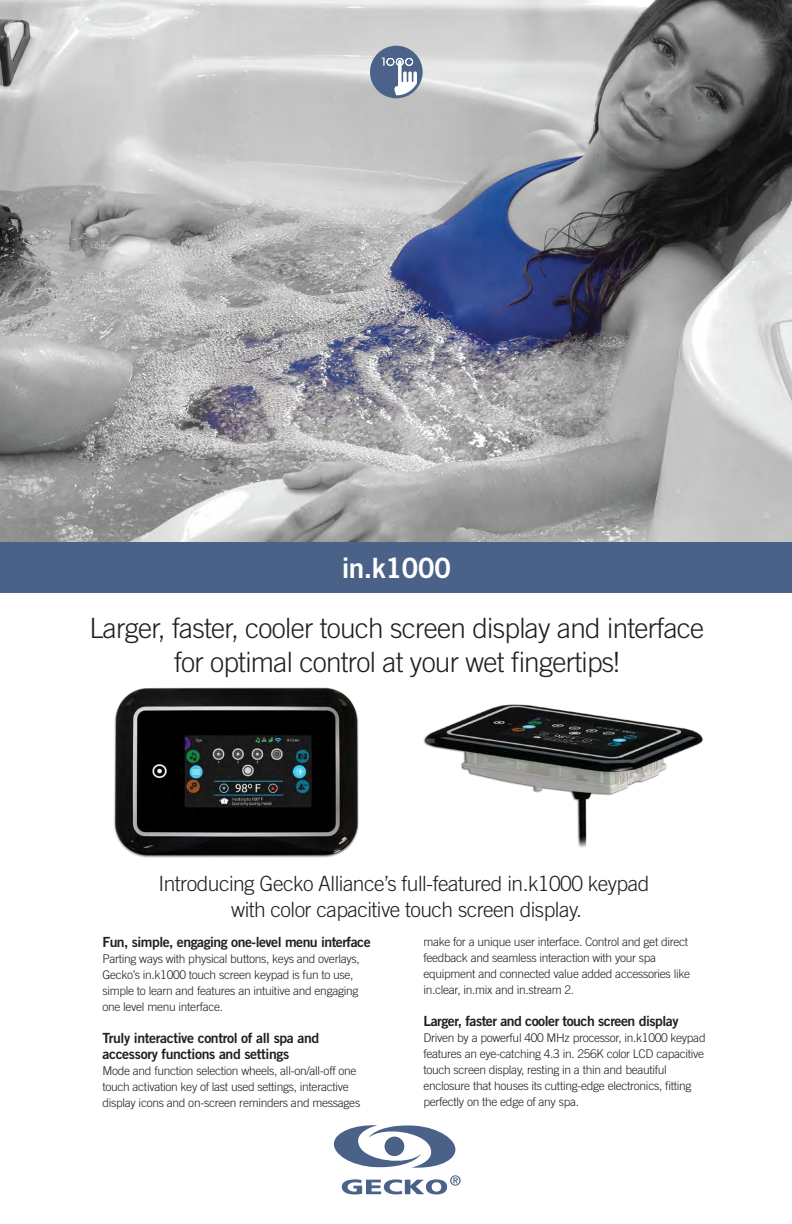
<style>
.page{position:relative;width:792px;height:1224px;background:#fff}
.page>*{position:absolute;margin:0;border:0;box-sizing:border-box;transform-origin:0 0}
.t1{font:300 28px/33.6px "Trade Gothic LT Std";letter-spacing:-.025em;color:#231f20;text-align:center}
.t2{font:28px "Trade Gothic LT Std Bd 2";letter-spacing:-.025em;color:#fff}
.t3{font:300 21px/25.2px "Trade Gothic LT Std";letter-spacing:-.025em;color:#231f20;text-align:center}
.t4{font:14px/16px "Trade Gothic LT Std Bd 2";letter-spacing:-.035em;color:#231f20}
.t5{font:300 12px/16px "Trade Gothic LT Std";letter-spacing:-.025em;color:#231f20}
</style>
<div class="page">
<img style="left:423px;top:704px;width:280px;height:144px">
<img style="left:0;top:0;width:792px;height:543px">
<div style="left:0;top:543px;width:792px;height:50px;background:#4b6288"></div>
<svg style="left:333px;top:1125px;width:123px;height:43px"></svg>
<svg style="left:342px;top:1175px;width:119px;height:19px"></svg>
<img style="left:114px;top:687px;width:245px;height:171px">
<div style="left:370px;top:46px;width:53px;height:52px;background:#4b6389;border-radius:50%"></div>
<svg style="left:381px;top:58px;width:36px;height:37px"></svg>
<h1 class="t2" style="left:342px;top:550px;width:111px">in.k1000</h1>
<h1 class="t1" style="left:90px;top:611px;width:616px">Larger, faster, cooler touch screen display and interface for optimal control at your wet fingertips!</h1>
<h2 class="t3" style="left:159px;top:871px;width:492px">Introducing Gecko Alliance’s full-featured in.k1000 keypad with color capacitive touch screen display.</h2>
<p class="t4" style="left:102px;top:934px;width:270px">Fun, simple, engaging one-level menu interface</p>
<p class="t5" style="left:102px;top:951px;width:259px">Parting ways with physical buttons, keys and overlays, Gecko’s in.k1000 touch screen keypad is fun to use, simple to learn and features an intuitive and engaging one level menu interface.</p>
<p class="t4" style="left:102px;top:1030px;width:219px">Truly interactive control of all spa and accessory functions and settings</p>
<p class="t5" style="left:102px;top:1063px;width:259px">Mode and function selection wheels, all-on/all-off one touch activation key of last used settings, interactive display icons and on-screen reminders and messages</p>
<p class="t5" style="left:423px;top:934px;width:268px">make for a unique user interface. Control and get direct feedback and seamless interaction with your spa equipment and connected value added accessories like in.clear, in.mix and in.stream 2.</p>
<p class="t4" style="left:423px;top:1013px;width:257px">Larger, faster and cooler touch screen display</p>
<p class="t5" style="left:423px;top:1030px;width:284px">Driven by a powerful 400 MHz processor, in.k1000 keypad features an eye-catching 4.3 in. 256K color LCD capacitive touch screen display, resting in a thin and beautiful enclosure that houses its cutting-edge electronics, fitting perfectly on the edge of any spa.</p>
</div>
